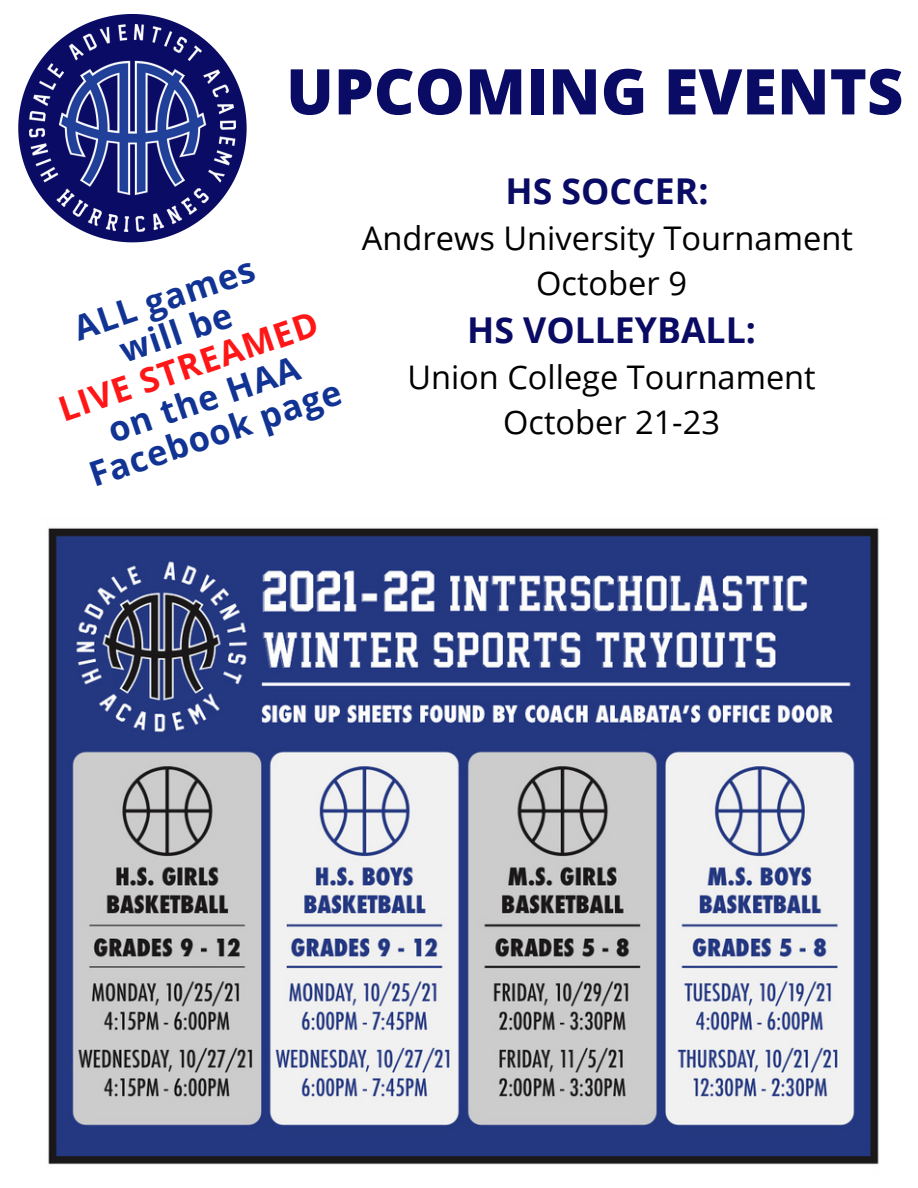
<style>
.page{position:relative;width:918px;height:1188px;background:#fff}
.page>*{position:absolute;margin:0;border:0;box-sizing:border-box;transform-origin:0 0}
.t1{font:800 63.15px "Open Sans";color:#0a0b64}
.t2{font:700 35.55px "Open Sans";color:#0a0b64}
.t3{font:700 34.2px/36px "Open Sans";color:#113393;text-align:center}
.t4{font:700 34.2px "Open Sans";color:#ff1616}
.t5{font:32.55px "Open Sans";color:#000}
</style>
<div class="page">
<svg style="left:18px;top:14px;width:229px;height:228px"></svg>
<img style="left:29px;top:24px;width:206px;height:207px">
<img style="left:48px;top:527px;width:831px;height:638px">
<p class="t1" style="left:286px;top:47px;width:619px">UPCOMING EVENTS</p>
<p class="t3" style="left:69px;top:311px;width:190px;rotate:-19deg">ALL games</p>
<p class="t3" style="left:115px;top:334px;width:118px;rotate:-19deg">will be</p>
<p class="t4" style="left:52px;top:388px;width:274px;rotate:-19deg">LIVE STREAMED</p>
<p class="t3" style="left:73px;top:424px;width:265px;rotate:-19deg">on the HAA<br>Facebook page</p>
<p class="t2" style="left:505px;top:166px;width:205px">HS SOCCER:</p>
<p class="t5" style="left:362px;top:215px;width:493px">Andrews University Tournament</p>
<p class="t5" style="left:536px;top:260px;width:152px">October 9</p>
<p class="t2" style="left:467px;top:305px;width:290px">HS VOLLEYBALL:</p>
<p class="t5" style="left:407px;top:355px;width:410px">Union College Tournament</p>
<p class="t5" style="left:503px;top:400px;width:218px">October 21-23</p>
</div>
